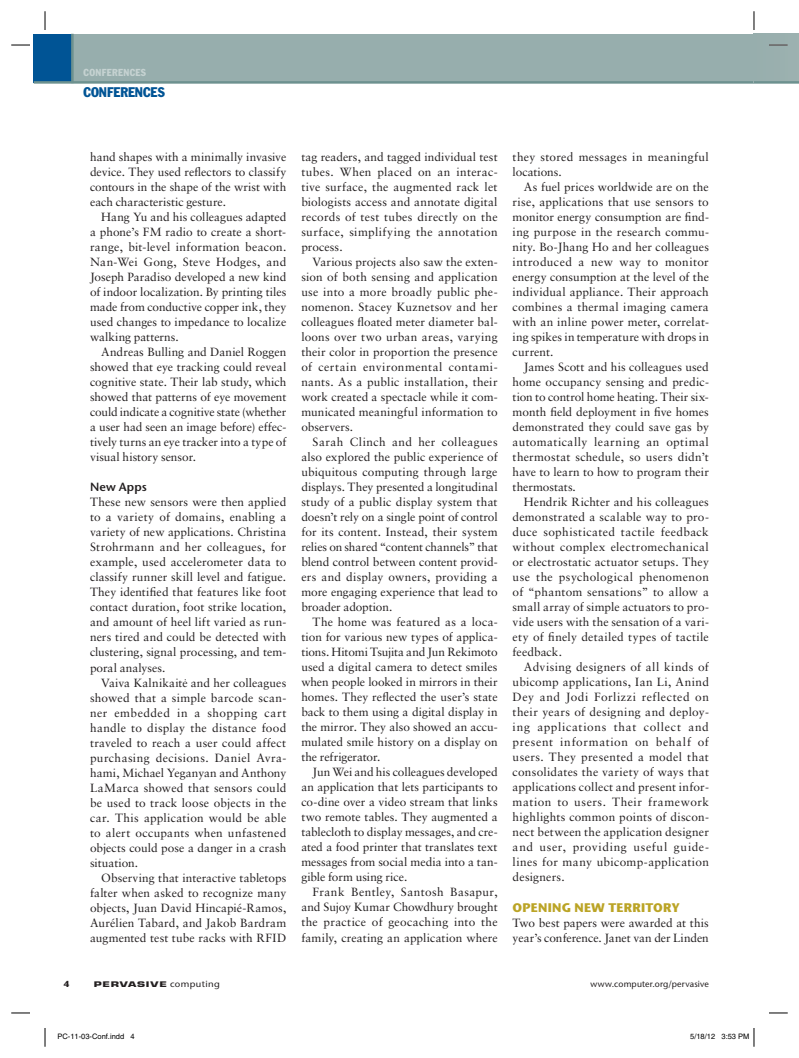
<style>
.page{position:relative;width:799px;height:1058px;background:#fff}
.page>*{position:absolute;margin:0;border:0;box-sizing:border-box;transform-origin:0 0}
.t1{font:condensed 13.75px "Franklin Gothic Std";color:#005495}
.t2{font:700 12.5px "Stone Sans Std";letter-spacing:.02em;color:#bba426}
.t3{font:11.88px/15px "Sabon LT Std";letter-spacing:.005em;color:#231f20;text-align:justify}
.t4{font:600 11.88px "Stone Sans Std";letter-spacing:.01em;color:#231f20}
.t5{font:condensed 10px "Franklin Gothic Std";letter-spacing:.035em;color:#c5d2d1}
.t6{font:500 8.75px "Stone Sans Std";letter-spacing:.02em;color:#231f20}
.t7{font:700 8.75px "Stone Sans Std";color:#231f20}
.t8{font:7.5px "Helvetica";color:#000}
.t9{font:700 7.5px "Eurostile LT Std";letter-spacing:.07em;color:#231f20;scale:1.5 1}
.s1{font-family:"Stone Sans Std";font-weight:500;font-size:8.75px}
</style>
<div class="page">
<div style="left:34px;top:34px;width:39px;height:48px;background:#005495"></div>
<div style="left:73px;top:34px;width:681px;height:48px;background:#97aead"></div>
<hr style="left:71px;top:34px;width:3px;height:49px;background:#6d918f">
<hr style="left:34px;top:81px;width:720px;height:3px;background:#6d918f">
<div style="left:754px;top:34px;width:45px;height:48px;background:#9aafae"></div>
<hr style="left:754px;top:81px;width:45px;height:3px;background:#6d918f">
<svg style="left:11px;top:44px;width:19px;height:2px"></svg>
<svg style="left:769px;top:44px;width:19px;height:2px"></svg>
<svg style="left:11px;top:1012px;width:19px;height:1px"></svg>
<svg style="left:769px;top:1012px;width:19px;height:1px"></svg>
<svg style="left:44px;top:11px;width:2px;height:19px"></svg>
<svg style="left:44px;top:1028px;width:2px;height:18px"></svg>
<svg style="left:753px;top:11px;width:2px;height:19px"></svg>
<svg style="left:753px;top:1028px;width:2px;height:18px"></svg>
<p class="t5" style="left:83px;top:66px;width:64px">CONFERENCES</p>
<p class="t1" style="left:83px;top:84px;width:83px">CONFERENCES</p>
<p class="t3" style="left:90px;top:149px;width:198px">hand shapes with a minimally invasive device. They used reflectors to classify contours in the shape of the wrist with each characteristic gesture.</p>
<p class="t3" style="left:90px;top:209px;width:198px;text-indent:11px">Hang Yu and his colleagues adapted a phone’s FM radio to create a short&shy;range, bit-level information beacon.<br>Nan-Wei Gong, Steve Hodges, and Joseph Paradiso developed a new kind of indoor localization. By printing tiles made from conductive copper ink, they used changes to impedance to localize walking patterns.</p>
<p class="t3" style="left:90px;top:344px;width:198px;text-indent:11px">Andreas Bulling and Daniel Roggen showed that eye tracking could reveal cognitive state. Their lab study, which showed that patterns of eye movement could indicate a cognitive state (whether a user had seen an image before) effec&shy;tively turns an eye tracker into a type of visual history sensor.</p>
<p class="t4" style="left:90px;top:480px;width:58px">New Apps</p>
<p class="t3" style="left:90px;top:494px;width:198px">These new sensors were then applied to a variety of domains, enabling a variety of new applications. Christina Strohrmann and her colleagues, for example, used accelerometer data to classify runner skill level and fatigue.<br>They identified that features like foot contact duration, foot strike location, and amount of heel lift varied as run&shy;ners tired and could be detected with clustering, signal processing, and tem&shy;poral analyses.</p>
<p class="t3" style="left:90px;top:674px;width:198px;text-indent:11px">Vaiva Kalnikaite˙ and her colleagues showed that a simple barcode scan&shy;ner embedded in a shopping cart handle to display the distance food traveled to reach a user could affect purchasing decisions. Daniel Avra&shy;hami, Michael Yeganyan and Anthony LaMarca showed that sensors could be used to track loose objects in the car. This application would be able to alert occupants when unfastened objects could pose a danger in a crash situation.</p>
<p class="t3" style="left:90px;top:869px;width:198px;text-indent:11px">Observing that interactive tabletops falter when asked to recognize many objects, Juan David Hincapié-Ramos, Aurélien Tabard, and Jakob Bardram augmented test tube racks with RFID</p>
<p class="t3" style="left:301px;top:149px;width:198px">tag readers, and tagged individual test tubes. When placed on an interac&shy;tive surface, the augmented rack let biologists access and annotate digital records of test tubes directly on the surface, simplifying the annotation process.</p>
<p class="t3" style="left:301px;top:254px;width:198px;text-indent:11px">Various projects also saw the exten&shy;sion of both sensing and application use into a more broadly public phe&shy;nomenon. Stacey Kuznetsov and her colleagues floated meter diameter bal&shy;loons over two urban areas, varying their color in proportion the presence of certain environmental contami&shy;nants. As a public installation, their work created a spectacle while it com&shy;municated meaningful information to observers.</p>
<p class="t3" style="left:301px;top:434px;width:198px;text-indent:11px">Sarah Clinch and her colleagues also explored the public experience of ubiquitous computing through large displays. They presented a longitudinal study of a public display system that doesn’t rely on a single point of control for its content. Instead, their system relies on shared “content channels” that blend control between content provid&shy;ers and display owners, providing a more engaging experience that lead to broader adoption.</p>
<p class="t3" style="left:301px;top:614px;width:198px;text-indent:11px">The home was featured as a loca&shy;tion for various new types of applica&shy;tions. Hitomi Tsujita and Jun Rekimoto used a digital camera to detect smiles when people looked in mirrors in their homes. They reflected the user’s state back to them using a digital display in the mirror. They also showed an accu&shy;mulated smile history on a display on the refrigerator.</p>
<p class="t3" style="left:301px;top:764px;width:198px;text-indent:11px">Jun Wei and his colleagues developed an application that lets participants to co-dine over a video stream that links two remote tables. They augmented a tablecloth to display messages, and cre&shy;ated a food printer that translates text messages from social media into a tan&shy;gible form using rice.</p>
<p class="t3" style="left:301px;top:884px;width:198px;text-indent:11px">Frank Bentley, Santosh Basapur, and Sujoy Kumar Chowdhury brought the practice of geocaching into the family, creating an application where</p>
<p class="t3" style="left:512px;top:149px;width:198px">they stored messages in meaningful locations.</p>
<p class="t3" style="left:512px;top:179px;width:198px;text-indent:11px">As fuel prices worldwide are on the rise, applications that use sensors to monitor energy consumption are find&shy;ing purpose in the research commu&shy;nity. Bo-Jhang Ho and her colleagues introduced a new way to monitor energy consumption at the level of the individual appliance. Their approach combines a thermal imaging camera with an inline power meter, correlat&shy;ing spikes in temperature with drops in current.</p>
<p class="t3" style="left:512px;top:359px;width:198px;text-indent:11px">James Scott and his colleagues used home occupancy sensing and predic&shy;tion to control home heating. Their six&shy;month field deployment in five homes demonstrated they could save gas by automatically learning an optimal thermostat schedule, so users didn’t have to learn to how to program their thermostats.</p>
<p class="t3" style="left:512px;top:494px;width:198px;text-indent:11px">Hendrik Richter and his colleagues demonstrated a scalable way to pro&shy;duce sophisticated tactile feedback without complex electromechanical or electrostatic actuator setups. They use the psychological phenomenon of “phantom sensations” to allow a small array of simple actuators to pro&shy;vide users with the sensation of a vari&shy;ety of finely detailed types of tactile feedback.</p>
<p class="t3" style="left:512px;top:659px;width:198px;text-indent:11px">Advising designers of all kinds of ubicomp applications, Ian Li, Anind Dey and Jodi Forlizzi reflected on their years of designing and deploy&shy;ing applications that collect and present information on behalf of users. They presented a model that consolidates the variety of ways that applications collect and present infor&shy;mation to users. Their framework highlights common points of discon&shy;nect between the application designer and user, providing useful guide&shy;lines for many ubicomp-application designers.</p>
<p class="t2" style="left:512px;top:899px;width:10px">OPE</p>
<p class="t2" style="left:538px;top:899px;width:143px">NING NEW TERRITORY</p>
<p class="t3" style="left:512px;top:914px;width:198px">Two best papers were awarded at this year’s conference. Janet van der Linden</p>
<p class="t7" style="left:64px;top:978px;width:7px">4</p>
<p class="t9" style="left:94px;top:979px;width:86px">PERVASIVE <span class="s1">computing</span></p>
<p class="t6" style="left:590px;top:978px;width:120px">www.computer.org/pervasive</p>
<p class="t8" style="left:58px;top:1032px;width:79px">PC-11-03-Conf.indd 4</p>
<p class="t8" style="left:690px;top:1032px;width:61px">5/18/12 3:53 PM</p>
</div>
